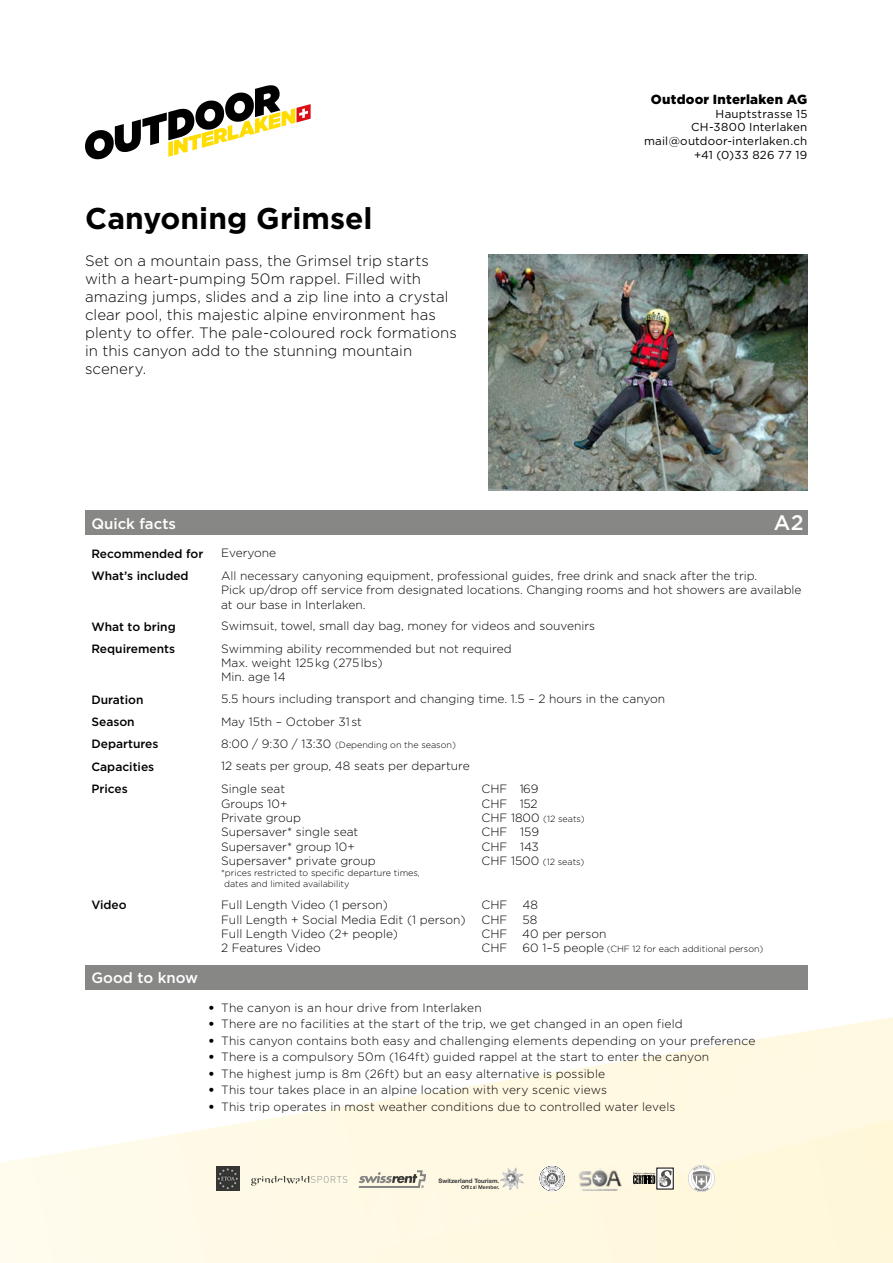
<style>
.page{position:relative;width:893px;height:1263px;background:#fff}
.page>*{position:absolute;margin:0;border:0;box-sizing:border-box;transform-origin:0 0}
.t1{font:700 30px "Gotham";color:#000}
.t2{font:500 21px "Gotham";color:#fff}
.t3{font:300 15px/18px "Gotham";letter-spacing:.005em;color:#000}
.t4{font:500 15px "Gotham";color:#fff}
.t5{font:900 13.2px "Gotham";letter-spacing:.02em;color:#000}
.t6{font:300 12px/14.4px "Gotham";color:#000}
.t7{font:500 12px "Gotham";color:#000}
.t8{font:300 12px "Gotham";letter-spacing:.02em;color:#000}
.t9{font:11.55px/13.8px "Gotham";letter-spacing:.02em;color:#000;text-align:right}
.t10{font:300 9px/10.8px "Gotham";color:#000}
.t11{font:700 6.15px "Helvetica Neue";color:#383837}
.s1{font-size:12px}
.s2{font-weight:900}
</style>
<div class="page">
<svg style="left:0;top:989px;width:893px;height:274px;fill:#fffae7"></svg>
<svg style="left:85px;top:85px;width:226px;height:74px"></svg>
<svg style="left:461px;top:1185px;width:38px;height:4px"></svg>
<img style="left:500px;top:1167px;width:24px;height:23px">
<svg style="left:633px;top:1170px;width:38px;height:17px"></svg>
<img style="left:578px;top:1166px;width:43px;height:26px">
<svg style="left:359px;top:1170px;width:67px;height:18px"></svg>
<svg style="left:688px;top:1165px;width:27px;height:27px"></svg>
<div style="left:688px;top:1165px;width:26px;height:27px;background:#fff;border-radius:50%"></div>
<svg style="left:691px;top:1166px;width:21px;height:25px"></svg>
<svg style="left:251px;top:1176px;width:96px;height:10px"></svg>
<svg style="left:539px;top:1165px;width:26px;height:27px"></svg>
<svg style="left:540px;top:1166px;width:25px;height:25px"></svg>
<img style="left:217px;top:1167px;width:23px;height:23px">
<img style="left:489px;top:255px;width:319px;height:235px">
<div style="left:85px;top:510px;width:723px;height:25px;background:#878786"></div>
<div style="left:85px;top:965px;width:723px;height:24px;background:#878786"></div>
<h1 class="t1" style="left:85px;top:205px;width:289px">Canyoning Grimsel</h1>
<p class="t3" style="left:85px;top:253px;width:373px">Set on a mountain pass, the Grimsel trip starts with a heart-pumping 50m rappel. Filled with amazing jumps, slides and a zip line into a crystal clear pool, this majestic alpine environment has plenty to offer. The pale-coloured rock formations in this canyon add to the stunning mountain scenery.</p>
<p class="t5" style="left:651px;top:94px;width:158px">Outdoor Interlaken AG</p>
<p class="t9" style="left:644px;top:107px;width:165px">Hauptstrasse 15<br>CH-3800 Interlaken mail@outdoor-interlaken.ch +41 (0)33 826 77 19</p>
<h2 class="t2" style="left:774px;top:514px;width:31px">A2</h2>
<p class="t4" style="left:91px;top:517px;width:86px">Quick facts</p>
<p class="t7" style="left:91px;top:548px;width:114px">Recommended for</p>
<p class="t6" style="left:221px;top:546px;width:57px">Everyone</p>
<p class="t7" style="left:91px;top:570px;width:99px">What’s included</p>
<p class="t6" style="left:221px;top:569px;width:582px">All necessary canyoning equipment, professional guides, free drink and snack after the trip.<br>Pick up/drop off service from designated locations. Changing rooms and hot showers are available at our base in Interlaken.</p>
<p class="t7" style="left:91px;top:621px;width:86px">What to bring</p>
<p class="t6" style="left:221px;top:619px;width:376px">Swimsuit, towel, small day bag, money for videos and souvenirs</p>
<p class="t7" style="left:91px;top:644px;width:85px">Requirements</p>
<p class="t6" style="left:221px;top:642px;width:292px">Swimming ability recommended but not required<br>Max. weight 125 kg (275 lbs)<br>Min. age 14</p>
<p class="t7" style="left:91px;top:694px;width:54px">Duration</p>
<p class="t6" style="left:221px;top:692px;width:446px">5.5 hours including transport and changing time. 1.5 – 2 hours in the canyon</p>
<p class="t7" style="left:91px;top:716px;width:45px">Season</p>
<p class="t6" style="left:221px;top:715px;width:142px">May 15th – October 31 st</p>
<p class="t7" style="left:91px;top:739px;width:69px">Departures</p>
<p class="t10" style="left:221px;top:740px;width:236px"><span class="s1">8:00 / 9:30 / 13:30</span> (Depending on the season)</p>
<p class="t7" style="left:91px;top:761px;width:64px">Capacities</p>
<p class="t6" style="left:221px;top:759px;width:250px">12 seats per group, 48 seats per departure</p>
<p class="t7" style="left:91px;top:783px;width:38px">Prices</p>
<p class="t6" style="left:221px;top:782px;width:156px">Single seat<br>Groups 10+<br>Private group<br>Supersaver* single seat<br>Supersaver* group 10+<br>Supersaver* private group</p>
<p class="t10" style="left:224px;top:868px;width:197px;text-indent:-3px">*prices restricted to specific departure times, dates and limited availability</p>
<p class="t6" style="left:482px;top:782px;width:58px">CHF 169<br>CHF 152</p>
<p class="t10" style="left:482px;top:814px;width:105px"><span class="s1">CHF 1800</span> (12 seats)</p>
<p class="t6" style="left:482px;top:825px;width:59px">CHF 159<br>CHF 143</p>
<p class="t10" style="left:482px;top:857px;width:104px"><span class="s1">CHF 1500</span> (12 seats)</p>
<p class="t7" style="left:91px;top:899px;width:37px">Video</p>
<p class="t6" style="left:221px;top:898px;width:246px">Full Length Video (1 person)<br>Full Length + Social Media Edit (1 person)<br>Full Length Video (2+ people)<br>2 Features Video</p>
<p class="t6" style="left:482px;top:898px;width:27px">CHF</p>
<p class="t6" style="left:523px;top:898px;width:17px">48</p>
<p class="t6" style="left:482px;top:913px;width:27px">CHF</p>
<p class="t6" style="left:482px;top:913px;width:126px;text-indent:41px">58<br>CHF 40 per person<br>CHF</p>
<p class="t10" style="left:523px;top:944px;width:242px"><span class="s1">60 1–5 people</span> (CHF 12 for each additional person)</p>
<p class="t4" style="left:91px;top:971px;width:108px">Good to know</p>
<p class="t6" style="left:208px;top:1001px;width:275px"><span class="s2">•</span> The canyon is an hour drive from Interlaken</p>
<p class="t6" style="left:208px;top:1017px;width:476px"><span class="s2">•</span> There are no facilities at the start of the trip, we get changed in an open field</p>
<p class="t6" style="left:208px;top:1034px;width:548px"><span class="s2">•</span> This canyon contains both easy and challenging elements depending on your preference</p>
<p class="t8" style="left:208px;top:1052px;width:502px"><span class="s2">•</span> There is a compulsory 50m (164ft) guided rappel at the start to enter the canyon</p>
<p class="t6" style="left:208px;top:1067px;width:398px"><span class="s2">•</span> The highest jump is 8m (26ft) but an easy alternative is possible</p>
<p class="t6" style="left:208px;top:1083px;width:400px"><span class="s2">•</span> This tour takes place in an alpine location with very scenic views</p>
<p class="t6" style="left:208px;top:1100px;width:469px"><span class="s2">•</span> This trip operates in most weather conditions due to controlled water levels</p>
<p class="t11" style="left:438px;top:1177px;width:62px">Switzerland Tourism.</p>
</div>
